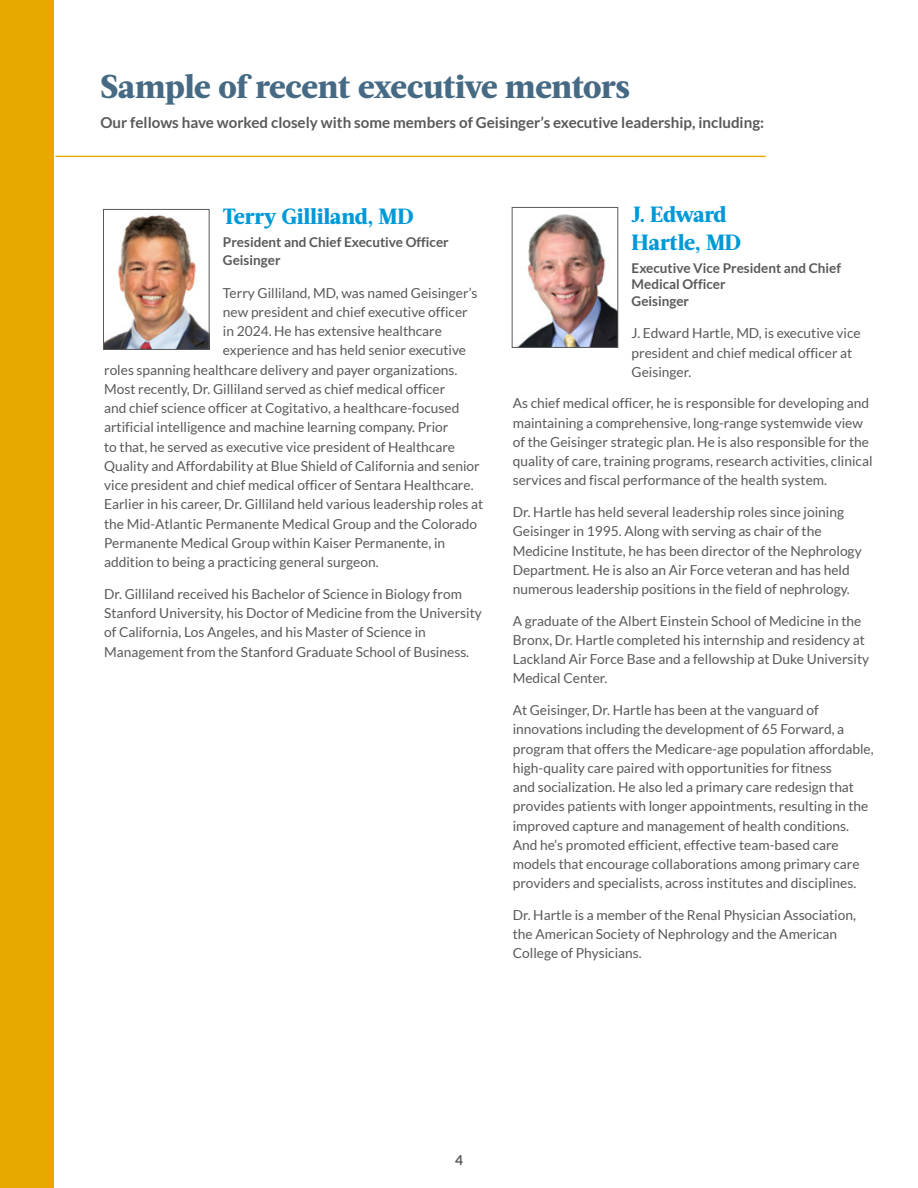
<style>
.page{position:relative;width:918px;height:1188px;background:#fff}
.page>*{position:absolute;margin:0;border:0;box-sizing:border-box;transform-origin:0 0}
.t1{font:800 33px "Acta";letter-spacing:-.01em;color:#466a84}
.t2{font:800 22.05px/27.5px "Acta";letter-spacing:-.01em;color:#0099d7}
.t3{font:700 15.15px "Lato";color:#58595b}
.t4{font:13.8px/19.2px "Lato";color:#58595b}
.t5{font:700 13.8px "Lato";color:#58595b}
.t6{font:700 13.5px/16.5px "Lato";color:#58595b}
</style>
<div class="page">
<div style="left:0;top:0;width:54px;height:1188px;background:#e9a800"></div>
<img style="left:105px;top:214px;width:102px;height:134px">
<div style="left:103px;top:209px;width:106px;height:141px;border:1px solid #58595b"></div>
<img style="left:518px;top:214px;width:98px;height:132px">
<div style="left:512px;top:207px;width:106px;height:141px;border:1px solid #58595b"></div>
<hr style="left:55px;top:156px;width:711px;height:1px;background:#e9a800">
<h1 class="t1" style="left:100px;top:67px;width:531px">Sample of recent executive mentors</h1>
<p class="t3" style="left:100px;top:114px;width:665px">Our fellows have worked closely with some members of Geisinger’s executive leadership, including:</p>
<h2 class="t2" style="left:223px;top:203px;width:193px">Terry Gilliland, MD</h2>
<p class="t6" style="left:223px;top:233px;width:227px;line-height:17.9px">President and Chief Executive Officer<br>Geisinger</p>
<p class="t4" style="left:223px;top:283px;width:256px">Terry Gilliland, MD, was named Geisinger’s</p>
<p class="t4" style="left:223px;top:302px;width:246px">new president and chief executive officer</p>
<p class="t4" style="left:223px;top:321px;width:220px">in 2024. He has extensive healthcare</p>
<p class="t4" style="left:223px;top:341px;width:245px">experience and has held senior executive</p>
<p class="t4" style="left:104px;top:360px;width:355px">roles spanning healthcare delivery and payer organizations.</p>
<p class="t4" style="left:104px;top:379px;width:343px">Most recently, Dr. Gilliland served as chief medical officer</p>
<p class="t4" style="left:104px;top:398px;width:357px">and chief science officer at Cogitativo, a healthcare-focused</p>
<p class="t4" style="left:104px;top:418px;width:346px">artificial intelligence and machine learning company. Prior</p>
<p class="t4" style="left:104px;top:437px;width:352px">to that, he served as executive vice president of Healthcare</p>
<p class="t4" style="left:104px;top:456px;width:377px">Quality and Affordability at Blue Shield of California and senior</p>
<p class="t4" style="left:104px;top:475px;width:371px">vice president and chief medical officer of Sentara Healthcare.</p>
<p class="t4" style="left:104px;top:495px;width:381px">Earlier in his career, Dr. Gilliland held various leadership roles at</p>
<p class="t4" style="left:104px;top:514px;width:375px">the Mid-Atlantic Permanente Medical Group and the Colorado</p>
<p class="t4" style="left:104px;top:533px;width:343px">Permanente Medical Group within Kaiser Permanente, in</p>
<p class="t4" style="left:104px;top:552px;width:276px">addition to being a practicing general surgeon.</p>
<p class="t4" style="left:104px;top:584px;width:379px">Dr. Gilliland received his Bachelor of Science in Biology from Stanford University, his Doctor of Medicine from the University of California, Los Angeles, and his Master of Science in Management from the Stanford Graduate School of Business.</p>
<h2 class="t2" style="left:632px;top:201px;width:111px">J. Edward<br>Hartle, MD</h2>
<p class="t6" style="left:632px;top:259px;width:211px">Executive Vice President and Chief<br>Medical Officer<br>Geisinger</p>
<p class="t4" style="left:632px;top:324px;width:231px">J. Edward Hartle, MD, is executive vice president and chief medical officer at<br>Geisinger.</p>
<p class="t4" style="left:513px;top:394px;width:361px">As chief medical officer, he is responsible for developing and maintaining a comprehensive, long-range systemwide view of the Geisinger strategic plan. He is also responsible for the quality of care, training programs, research activities, clinical services and fiscal performance of the health system.</p>
<p class="t4" style="left:513px;top:502px;width:350px">Dr. Hartle has held several leadership roles since joining Geisinger in 1995. Along with serving as chair of the Medicine Institute, he has been director of the Nephrology Department. He is also an Air Force veteran and has held numerous leadership positions in the field of nephrology.</p>
<p class="t4" style="left:513px;top:611px;width:358px">A graduate of the Albert Einstein School of Medicine in the Bronx, Dr. Hartle completed his internship and residency at Lackland Air Force Base and a fellowship at Duke University Medical Center.</p>
<p class="t4" style="left:513px;top:700px;width:363px">At Geisinger, Dr. Hartle has been at the vanguard of innovations including the development of 65 Forward, a program that offers the Medicare-age population affordable, high-quality care paired with opportunities for fitness<br>and socialization. He also led a primary care redesign that provides patients with longer appointments, resulting in the improved capture and management of health conditions.<br>And he’s promoted efficient, effective team-based care models that encourage collaborations among primary care providers and specialists, across institutes and disciplines.</p>
<p class="t4" style="left:513px;top:905px;width:345px">Dr. Hartle is a member of the Renal Physician Association, the American Society of Nephrology and the American<br>College of Physicians.</p>
<p class="t5" style="left:455px;top:1152px;width:9px">4</p>
</div>
